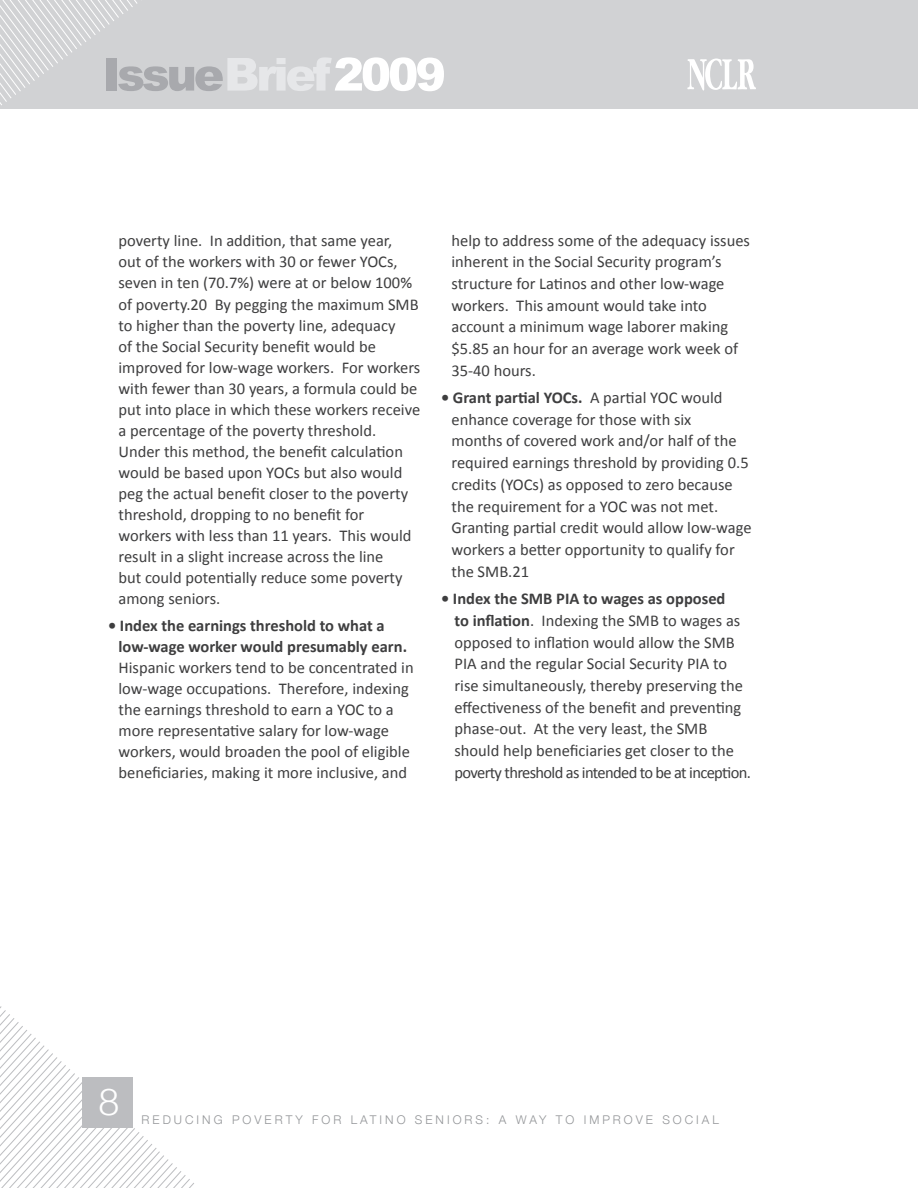
<style>
.page{position:relative;width:918px;height:1188px;background:#fff}
.page>*{position:absolute;margin:0;border:0;box-sizing:border-box;transform-origin:0 0}
.t1{font:300 37.5px "Helvetica Neue";color:#fff}
.t2{font:16.5px/21.1px "Calibri";color:#3e3e3f}
.t3{font:700 16.5px/21px "Calibri";color:#3e3e3f}
.t4{font:300 12px "Helvetica Neue";letter-spacing:.25em;color:#939598}
.s1{font-weight:700}
</style>
<div class="page">
<svg style="left:0;top:1006px;width:194px;height:182px"></svg>
<div style="left:1px;top:0;width:917px;height:108px;background:#d1d2d4"></div>
<div style="left:82px;top:1077px;width:52px;height:51px;background:#bcbdc0"></div>
<svg style="left:687px;top:59px;width:69px;height:32px"></svg>
<svg style="left:0;top:0;width:444px;height:106px"></svg>
<p class="t2" style="left:118px;top:230px;width:303px">poverty line. In addition, that same year,<br>out of the workers with 30 or fewer YOCs, seven in ten (70.7%) were at or below 100% of poverty.20 By pegging the maximum SMB to higher than the poverty line, adequacy<br>of the Social Security benefit would be improved for low-wage workers. For workers with fewer than 30 years, a formula could be put into place in which these workers receive a percentage of the poverty threshold.<br>U nder this method, the benefit calculation would be based upon YOCs but also would peg the actual benefit closer to the poverty threshold, dropping to no benefit for workers with less than 11 years. This would result in a slight increase across the line<br>but could potentially reduce some poverty among seniors.</p>
<p class="t3" style="left:118px;top:614px;width:290px;text-indent:-10px">• Index the earnings threshold to what a low-wage worker would presumably earn.</p>
<p class="t2" style="left:118px;top:657px;width:297px">Hispanic workers tend to be concentrated in low-wage occupations. Therefore, indexing the earnings threshold to earn a YOC to a more representative salary for low-wage workers, would broaden the pool of eligible beneficiaries, making it more inclusive, and</p>
<p class="t2" style="left:452px;top:230px;width:300px;line-height:21.6px">help to address some of the adequacy issues inherent in the Social Security program’s structure for Latinos and other low-wage workers. This amount would take into account a minimum wage laborer making $5.85 an hour for an average work week of 35-40 hours.</p>
<p class="t2" style="left:452px;top:387px;width:302px;line-height:21.8px;text-indent:-11px"><span class="s1">• Grant partial YOCs.</span> A partial YOC would enhance coverage for those with six<br>months of covered work and/or half of the required earnings threshold by providing 0.5 credits (YOCs) as opposed to zero because the requirement for a YOC was not met.<br>Granting partial credit would allow low-wage workers a better opportunity to qualify for the SMB.21</p>
<p class="t2" style="left:455px;top:588px;width:298px;line-height:21.8px;text-indent:-13px"><span class="s1">• Index the SMB PIA to wages as opposed<br>to inflation</span>. Indexing the SMB to wages as opposed to inflation would allow the SMB PIA and the regular Social Security PIA to rise simultaneously, thereby preserving the effectiveness of the benefit and preventing phase-out. At the very least, the SMB should help beneficiaries get closer to the poverty threshold as intended to be at inception.</p>
<h1 class="t1" style="left:99px;top:1079px;width:22px">8</h1>
<p class="t4" style="left:142px;top:1112px;width:579px">REDUCING POVERTY FOR LATINO SENIORS: A WAY TO IMPROVE SOCIAL</p>
</div>
